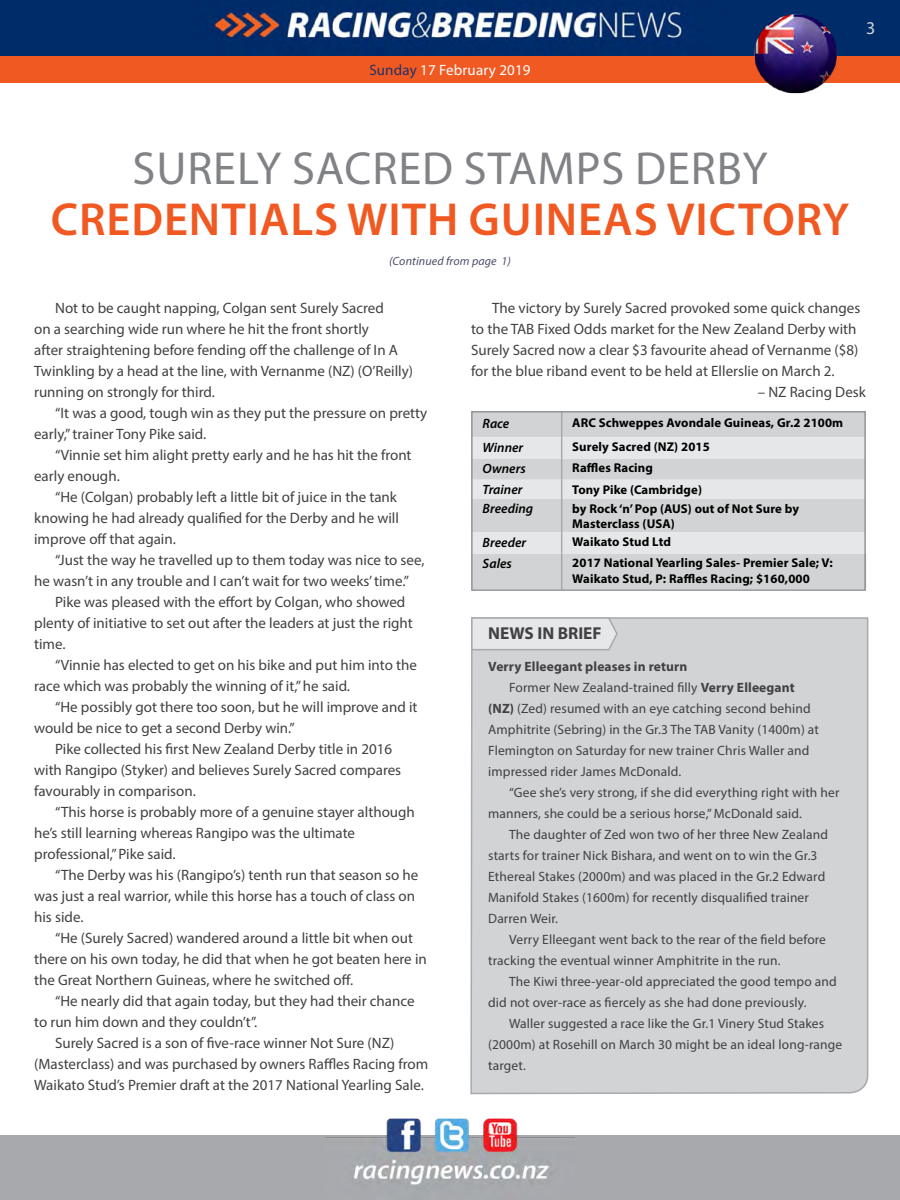
<style>
.page{position:relative;width:900px;height:1200px;background:#fff}
.page>*{position:absolute;margin:0;border:0;box-sizing:border-box;transform-origin:0 0}
.t1{font:600 46.5px "Myriad Pro";letter-spacing:.02em;color:#f15922}
.t2{font:46.5px "Myriad Pro";letter-spacing:.02em;color:#808285}
.t3{font:18px "Myriad Pro";color:#d1d4d4}
.t4{font:700 17.25px "Myriad Pro";color:#414042}
.t5{font:15px/21px "Myriad Pro";color:#414042}
.t6{font:15px "Myriad Pro";letter-spacing:.01em;color:#fff}
.t7{font:13.5px/21px "Myriad Pro";letter-spacing:.01em;color:#414042}
.t8{font:italic 600 13.5px "Myriad Pro";color:#000}
.t9{font:700 13.5px "Myriad Pro";letter-spacing:.01em;color:#414042}
.t10{font:700 12.75px/15.3px "Myriad Pro";letter-spacing:.01em;color:#000}
.t11{font:italic 12px "Myriad Pro";letter-spacing:.01em;color:#4d4d6b}
.s1{color:#203267}
.s2{font-weight:700}
</style>
<div class="page">
<div style="left:0;top:1136px;width:900px;height:64px;background:#a7a9ac"></div>
<img style="left:325px;top:1118px;width:250px;height:67px">
<div style="left:0;top:56px;width:900px;height:27px;background:#f15922"></div>
<img style="left:0;top:0;width:900px;height:56px">
<div style="left:470px;top:617px;width:399px;height:478px;background:#d1d3d4"></div>
<svg style="left:470px;top:617px;width:149px;height:34px;background:#dedfe0"></svg>
<div style="left:474px;top:414px;width:389px;height:174px;background:#d1d3d4"></div>
<svg style="left:474px;top:437px;width:389px;height:117px;background:#dcddde"></svg>
<svg style="left:561px;top:414px;width:1px;height:85px"></svg>
<hr style="left:561px;top:499px;width:1px;height:33px;background:#a7a9ac">
<svg style="left:561px;top:532px;width:1px;height:22px"></svg>
<hr style="left:561px;top:554px;width:1px;height:36px;background:#a7a9ac">
<div style="left:471px;top:411px;width:395px;height:180px;border:2px solid #939598"></div>
<img style="left:752px;top:12px;width:88px;height:82px">
<p class="t6" style="left:369px;top:61px;width:163px"><span class="s1">Sunday</span> 17 February 2019</p>
<p class="t3" style="left:866px;top:17px;width:11px">3</p>
<h1 class="t2" style="left:132px;top:140px;width:637px">Surely Sacred stamps Derby</h1>
<h1 class="t1" style="left:51px;top:190px;width:800px">CREDENTIALS WITH GUINEAS VICTORY</h1>
<p class="t11" style="left:389px;top:253px;width:123px">(Continued from page 1)</p>
<p class="t5" style="left:34px;top:297px;width:381px;text-indent:21px">Not to be caught napping, Colgan sent Surely Sacred<br>on a searching wide run where he hit the front shortly<br>after straightening before fending off the challenge of In A Twinkling by a head at the line, with Vernanme (NZ) (O’Reilly) running on strongly for third.</p>
<p class="t5" style="left:34px;top:402px;width:395px;text-indent:21px">“It was a good, tough win as they put the pressure on pretty early,” trainer Tony Pike said.</p>
<p class="t5" style="left:34px;top:444px;width:379px;text-indent:21px">“Vinnie set him alight pretty early and he has hit the front early enough.</p>
<p class="t5" style="left:34px;top:486px;width:366px;text-indent:21px">“He (Colgan) probably left a little bit of juice in the tank knowing he had already qualified for the Derby and he will improve off that again.</p>
<p class="t5" style="left:34px;top:549px;width:392px;text-indent:21px">“Just the way he travelled up to them today was nice to see, he wasn’t in any trouble and I can’t wait for two weeks’ time.”</p>
<p class="t5" style="left:34px;top:591px;width:380px;text-indent:21px">Pike was pleased with the effort by Colgan, who showed plenty of initiative to set out after the leaders at just the right time.</p>
<p class="t5" style="left:34px;top:654px;width:384px;text-indent:21px">“Vinnie has elected to get on his bike and put him into the race which was probably the winning of it,” he said.</p>
<p class="t5" style="left:55px;top:696px;width:364px">“He possibly got there too soon, but he will improve and it</p>
<p class="t5" style="left:34px;top:717px;width:262px">would be nice to get a second Derby win.”</p>
<p class="t5" style="left:55px;top:738px;width:339px">Pike collected his first New Zealand Derby title in 2016</p>
<p class="t5" style="left:34px;top:759px;width:369px">with Rangipo (Styker) and believes Surely Sacred compares</p>
<p class="t5" style="left:34px;top:780px;width:163px">favourably in comparison.</p>
<p class="t5" style="left:55px;top:801px;width:361px">“This horse is probably more of a genuine stayer although</p>
<p class="t5" style="left:34px;top:822px;width:322px">he’s still learning whereas Rangipo was the ultimate</p>
<p class="t5" style="left:34px;top:843px;width:143px">professional,” Pike said.</p>
<p class="t5" style="left:55px;top:864px;width:365px">“The Derby was his (Rangipo’s) tenth run that season so he</p>
<p class="t5" style="left:34px;top:885px;width:382px">was just a real warrior, while this horse has a touch of class on</p>
<p class="t5" style="left:34px;top:906px;width:51px">his side.</p>
<p class="t5" style="left:55px;top:927px;width:359px">“He (Surely Sacred) wandered around a little bit when out</p>
<p class="t5" style="left:34px;top:948px;width:394px">there on his own today, he did that when he got beaten here in</p>
<p class="t5" style="left:34px;top:969px;width:321px">the Great Northern Guineas, where he switched off.</p>
<p class="t5" style="left:55px;top:990px;width:361px">“He nearly did that again today, but they had their chance</p>
<p class="t5" style="left:34px;top:1011px;width:225px">to run him down and they couldn’t”.</p>
<p class="t5" style="left:55px;top:1032px;width:341px">Surely Sacred is a son of five-race winner Not Sure (NZ)</p>
<p class="t5" style="left:34px;top:1053px;width:396px">(Masterclass) and was purchased by owners Raffles Racing from</p>
<p class="t5" style="left:34px;top:1074px;width:391px">Waikato Stud’s Premier draft at the 2017 National Yearling Sale.</p>
<p class="t5" style="left:471px;top:297px;width:391px;text-indent:21px">The victory by Surely Sacred provoked some quick changes to the TAB</p>
<p class="t5" style="left:471px;top:318px;width:389px;text-indent:66px">Fixed Odds market for the New Zealand Derby with<br>Surely Sacred now a clear $3 favourite ahead of Vernanme ($8) for the blue riband event to be held at Ellerslie on March 2.</p>
<p class="t5" style="left:758px;top:381px;width:110px">– NZ Racing Desk</p>
<p class="t8" style="left:483px;top:415px;width:28px">Race</p>
<p class="t10" style="left:572px;top:415px;width:272px">ARC Schweppes Avondale Guineas, Gr.2 2100m</p>
<p class="t8" style="left:483px;top:438px;width:42px">Winner</p>
<p class="t10" style="left:572px;top:439px;width:139px">Surely Sacred (NZ) 2015</p>
<p class="t8" style="left:483px;top:460px;width:45px">Owners</p>
<p class="t10" style="left:572px;top:460px;width:82px">Raffles Racing</p>
<p class="t8" style="left:483px;top:481px;width:41px">Trainer</p>
<p class="t10" style="left:572px;top:481px;width:131px">Tony Pike (Cambridge)</p>
<p class="t8" style="left:483px;top:500px;width:52px">Breeding</p>
<p class="t10" style="left:572px;top:500px;width:228px">by Rock ‘n’ Pop (AUS) out of Not Sure by<br>Masterclass (USA)</p>
<p class="t8" style="left:483px;top:534px;width:45px">Breeder</p>
<p class="t10" style="left:572px;top:534px;width:100px">Waikato Stud Ltd</p>
<p class="t8" style="left:483px;top:555px;width:31px">Sales</p>
<p class="t10" style="left:572px;top:555px;width:262px">2017 National Yearling Sales- Premier Sale; V:<br>Waikato Stud, P: Raffles Racing; $160,000</p>
<p class="t4" style="left:488px;top:622px;width:115px">NEWS IN BRIEF</p>
<p class="t9" style="left:488px;top:658px;width:201px">Verry Elleegant pleases in return</p>
<p class="t7" style="left:509px;top:677px;width:287px">Former New Zealand-trained filly <span class="s2">Verry Elleegant</span></p>
<p class="t7" style="left:488px;top:698px;width:324px"><span class="s2">(NZ)</span> (Zed) resumed with an eye catching second behind</p>
<p class="t7" style="left:488px;top:719px;width:215px">Amphitrite (Sebring) in the Gr.3 The TAB</p>
<p class="t7" style="left:488px;top:719px;width:332px;text-indent:230px">Vanity (1400m) at<br>Flemington on Saturday for new trainer Chris Waller and impressed rider James McDonald.</p>
<p class="t7" style="left:488px;top:782px;width:353px;text-indent:21px">“Gee she’s very strong, if she did everything right with her manners, she could be a serious horse,” McDonald said.</p>
<p class="t7" style="left:488px;top:824px;width:341px;text-indent:21px">The daughter of Zed won two of her three New Zealand starts for trainer Nick Bishara, and went on to win the Gr.3<br>Ethereal Stakes (2000m) and was placed in the Gr.2 Edward Manifold Stakes (1600m) for recently disqualified trainer Darren Weir.</p>
<p class="t7" style="left:488px;top:929px;width:339px;text-indent:21px">Verry Elleegant went back to the rear of the field before tracking the eventual winner Amphitrite in the run.</p>
<p class="t7" style="left:488px;top:971px;width:350px;text-indent:21px">The Kiwi three-year-old appreciated the good tempo and did not over-race as fiercely as she had done previously.</p>
<p class="t7" style="left:488px;top:1013px;width:355px;text-indent:21px">Waller suggested a race like the Gr.1 Vinery Stud Stakes (2000m) at Rosehill on March 30 might be an ideal long-range target.</p>
</div>
